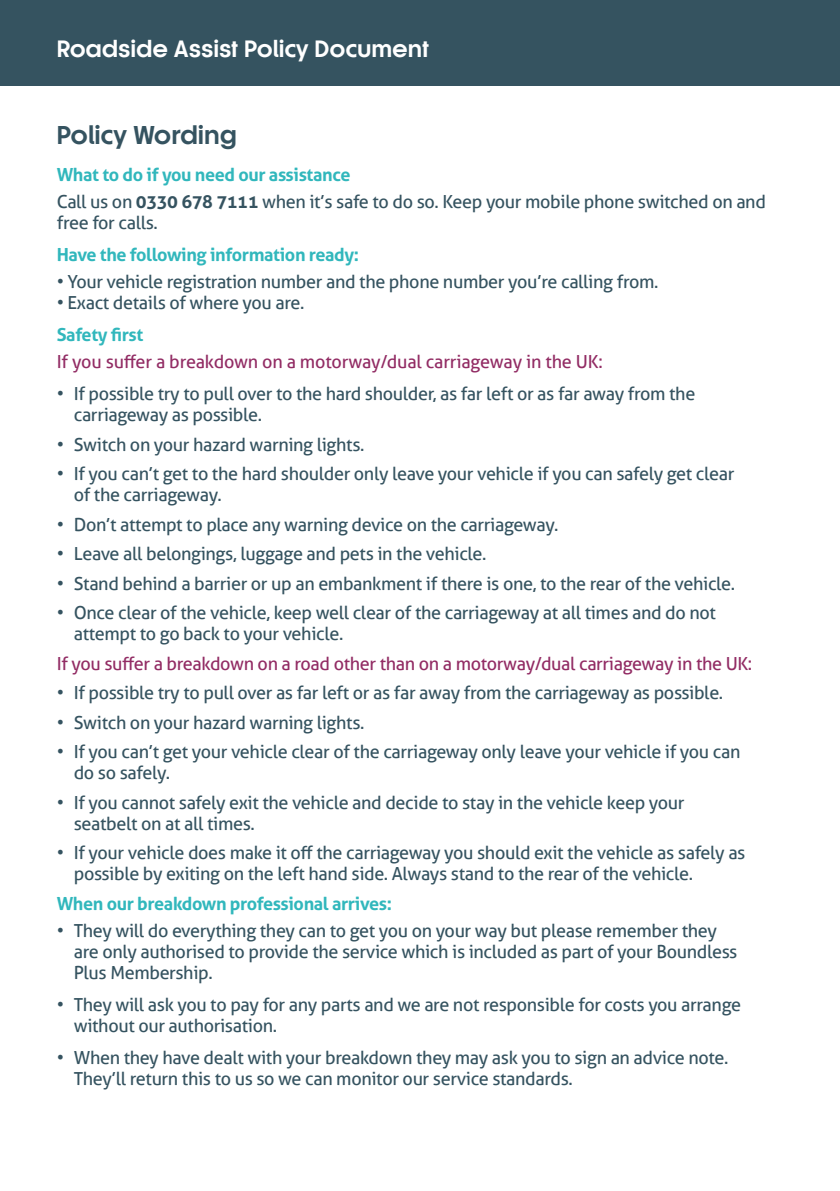
<style>
.page{position:relative;width:840px;height:1191px;background:#fff}
.page>*{position:absolute;margin:0;border:0;box-sizing:border-box;transform-origin:0 0}
.t1{font:700 24px "Korto";letter-spacing:-.005em;color:#355360}
.t2{font:700 22px "Korto";letter-spacing:-.005em;color:#fff}
.t3{font:18px/21px "Aller";letter-spacing:-.02em;color:#355360}
.t4{font:18px "Aller";letter-spacing:-.02em;color:#922c64}
.t5{font:700 18px "Aller";letter-spacing:-.02em;color:#31b7bc}
.s1{font-weight:700;color:#31b7bc}
.s2{font-weight:700}
</style>
<div class="page">
<div style="left:0;top:0;width:839px;height:85px;background:#355360"></div>
<p class="t2" style="left:57px;top:36px;width:374px">Roadside Assist Policy Document</p>
<h1 class="t1" style="left:57px;top:120px;width:182px">Policy Wording</h1>
<p class="t3" style="left:57px;top:161px;width:710px;line-height:26.6px"><span class="s1">What to do if you need our assistance<br></span>Call us on <span class="s2">0330 678 7111</span> when it’s safe to do so. Keep your mobile phone switched on and</p>
<p class="t3" style="left:57px;top:212px;width:103px">free for calls.</p>
<p class="t5" style="left:57px;top:244px;width:304px">Have the following information ready:</p>
<p class="t3" style="left:57px;top:271px;width:603px">• Your vehicle registration number and the phone number you’re calling from.</p>
<p class="t3" style="left:57px;top:292px;width:249px">• Exact details of where you are.</p>
<p class="t5" style="left:57px;top:324px;width:88px">Safety first</p>
<p class="t4" style="left:57px;top:350px;width:547px">If you suffer a breakdown on a motorway/dual carriageway in the UK:</p>
<p class="t3" style="left:74px;top:383px;width:622px;text-indent:-17px">• If possible try to pull over to the hard shoulder, as far left or as far away from the carriageway as possible.</p>
<p class="t3" style="left:57px;top:434px;width:309px">• Switch on your hazard warning lights.</p>
<p class="t3" style="left:74px;top:463px;width:661px;text-indent:-17px">• If you can’t get to the hard shoulder only leave your vehicle if you can safely get clear of the carriageway.</p>
<p class="t3" style="left:57px;top:514px;width:503px">• Don’t attempt to place any warning device on the carriageway.</p>
<p class="t3" style="left:57px;top:543px;width:431px">• Leave all belongings, luggage and pets in the vehicle.</p>
<p class="t3" style="left:57px;top:573px;width:679px">• Stand behind a barrier or up an embankment if there is one, to the rear of the vehicle.</p>
<p class="t3" style="left:74px;top:602px;width:643px;text-indent:-17px">• Once clear of the vehicle, keep well clear of the carriageway at all times and do not attempt to go back to your vehicle.</p>
<p class="t4" style="left:57px;top:652px;width:696px">If you suffer a breakdown on a road other than on a motorway/dual carriageway in the UK:</p>
<p class="t3" style="left:57px;top:682px;width:667px">• If possible try to pull over as far left or as far away from the carriageway as possible.</p>
<p class="t3" style="left:57px;top:712px;width:309px">• Switch on your hazard warning lights.</p>
<p class="t3" style="left:74px;top:741px;width:667px;text-indent:-17px">• If you can’t get your vehicle clear of the carriageway only leave your vehicle if you can do so safely.</p>
<p class="t3" style="left:74px;top:792px;width:612px;text-indent:-17px">• If you cannot safely exit the vehicle and decide to stay in the vehicle keep your seatbelt on at all times.</p>
<p class="t3" style="left:74px;top:842px;width:672px;text-indent:-17px">• If your vehicle does make it off the carriageway you should exit the vehicle as safely as possible by exiting on the left hand side. Always stand to the rear of the vehicle.</p>
<p class="t5" style="left:57px;top:892px;width:336px">When our breakdown professional arrives:</p>
<p class="t3" style="left:74px;top:919px;width:664px;text-indent:-17px">• They will do everything they can to get you on your way but please remember they are only authorised to provide the service which is included as part of your Boundless<br>Plus Membership.</p>
<p class="t3" style="left:74px;top:994px;width:668px;text-indent:-17px">• They will ask you to pay for any parts and we are not responsible for costs you arrange without our authorisation.</p>
<p class="t3" style="left:74px;top:1047px;width:655px;text-indent:-17px">• When they have dealt with your breakdown they may ask you to sign an advice note.<br>They’ll return this to us so we can monitor our service standards.</p>
</div>
